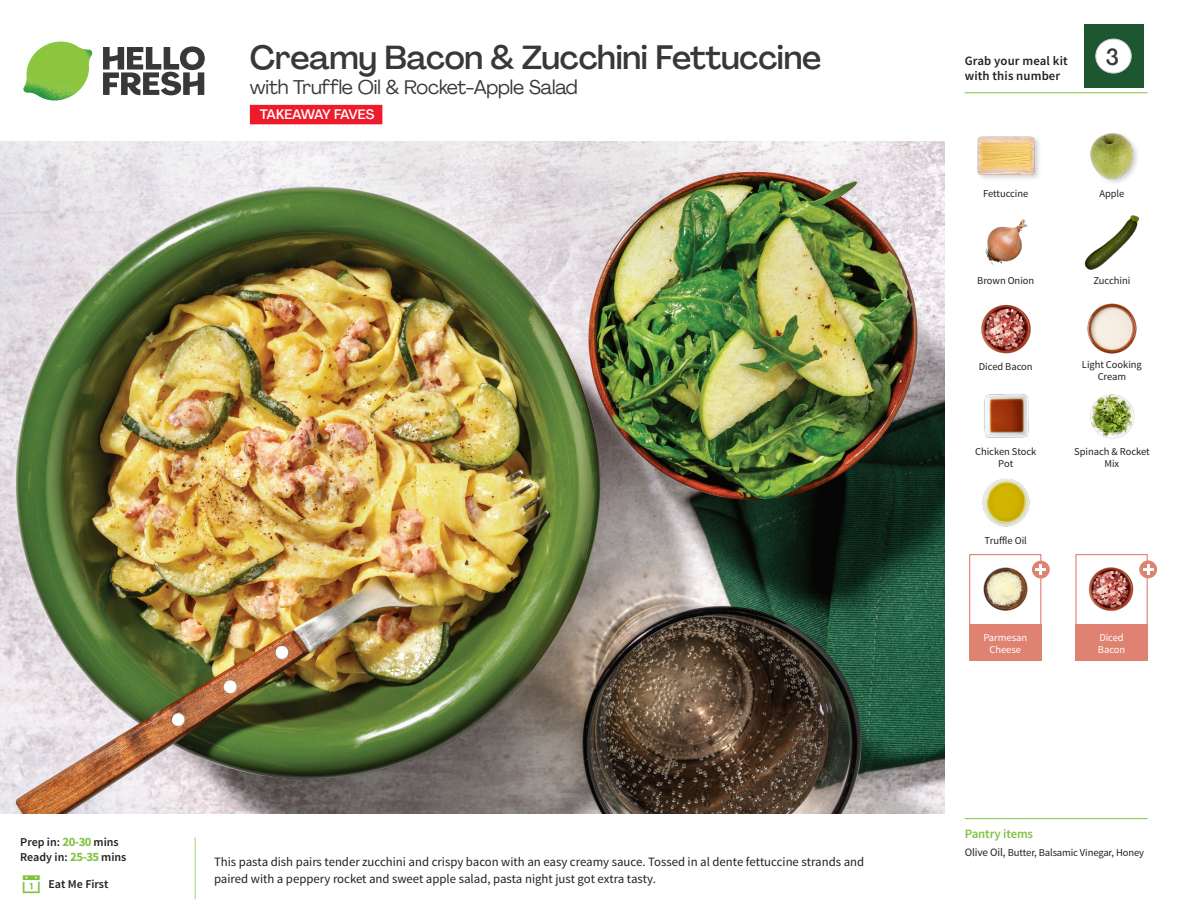
<style>
.page{position:relative;width:1188px;height:918px;background:#fff}
.page>*{position:absolute;margin:0;border:0;box-sizing:border-box;transform-origin:0 0}
._15_Titel_UK{font:500 33px "Agrandir";letter-spacing:-.01em;color:#383839}
._002_Label_Nr{font:500 22.8px "Agrandir";color:#383839;scale:.94 1}
._15_Titel_UK-2{font:19.5px "Agrandir";letter-spacing:-.01em;color:#383839}
.t1{font:500 13.5px "Agrandir";letter-spacing:-.075em;color:#fff}
.Step_6_Text_AU{font:12.75px/16.5px "Source Sans Pro";color:#231f20}
.t2{font:600 12.75px/15px "Source Sans Pro";letter-spacing:.01em;color:#231f20}
._04_Headers_Front{font:600 12.75px "Source Sans Pro";letter-spacing:-.01em;color:#81c340}
._04_Intro{font:600 12px "Source Sans Pro";color:#231f20}
._18_FRONT_ingredients{font:10.5px/12px "Source Sans Pro";letter-spacing:-.005em;color:#231f20;text-align:center}
._05_Pantry{font:10.5px "Source Sans Pro";letter-spacing:-.01em;color:#231f20}
._18_FRONT_ingredients-2{font:10.5px/12px "Source Sans Pro";letter-spacing:-.005em;color:#fff}
.s1{font-weight:700;font-size:12.75px;color:#81c340}
.s2{font-size:11.25px}
</style>
<div class="page">
<svg style="left:103px;top:46px;width:102px;height:49px"></svg>
<img style="left:23px;top:42px;width:69px;height:59px">
<img style="left:0;top:142px;width:945px;height:672px">
<div style="left:1075px;top:554px;width:73px;height:72px;border:1px solid #df8272"></div>
<div style="left:1075px;top:624px;width:73px;height:37px;background:#df8272"></div>
<div style="left:969px;top:624px;width:72px;height:37px;background:#df8272"></div>
<img style="left:1088px;top:567px;width:46px;height:44px">
<div style="left:969px;top:554px;width:72px;height:72px;border:1px solid #df8272"></div>
<img style="left:983px;top:564px;width:51px;height:47px">
<div style="left:1032px;top:561px;width:18px;height:18px;background:#df8272;border-radius:50%"></div>
<svg style="left:1036px;top:564px;width:10px;height:11px"></svg>
<div style="left:1139px;top:560px;width:18px;height:18px;background:#df8272;border-radius:50%"></div>
<svg style="left:1143px;top:564px;width:10px;height:11px"></svg>
<img style="left:1087px;top:303px;width:50px;height:51px">
<img style="left:1090px;top:394px;width:45px;height:45px">
<img style="left:984px;top:394px;width:45px;height:44px">
<img style="left:982px;top:478px;width:48px;height:49px">
<img style="left:985px;top:219px;width:43px;height:46px">
<img style="left:981px;top:304px;width:50px;height:50px">
<div style="left:976px;top:135px;width:66px;height:47px;background:#231f20;opacity:.2"></div>
<img style="left:977px;top:135px;width:57px;height:47px">
<img style="left:1090px;top:133px;width:48px;height:50px">
<img style="left:1084px;top:215px;width:56px;height:55px">
<hr style="left:965px;top:818px;width:183px;height:1px;background:#81c340">
<hr style="left:965px;top:92px;width:183px;height:1px;background:#81c340">
<div style="left:1084px;top:24px;width:59px;height:64px;background:#1d5732"></div>
<div style="left:1096px;top:39px;width:35px;height:34px;background:#fff;border-radius:50%"></div>
<div style="left:1096px;top:39px;width:35px;height:34px;border:1px solid #d1d2d4;border-radius:50%"></div>
<svg style="left:382px;top:107px;width:1px;height:14px"></svg>
<div style="left:250px;top:105px;width:132px;height:19px;background:#ee1b2d"></div>
<p class="_15_Titel_UK" style="left:250px;top:37px;width:573px">Creamy Bacon &amp; Zucchini Fettuccine</p>
<p class="_15_Titel_UK-2" style="left:250px;top:75px;width:329px">with Truffle Oil &amp; Rocket-Apple Salad</p>
<p class="t1" style="left:260px;top:106px;width:116px">TAKEAWAY FAVES</p>
<p class="_04_Intro" style="left:20px;top:835px;width:100px">Prep in: <span class="s1">20-30</span> mins</p>
<p class="_04_Intro" style="left:20px;top:850px;width:108px">Ready in: <span class="s1">25-35</span> mins</p>
<p class="_04_Intro" style="left:48px;top:876px;width:62px">Eat Me First</p>
<p class="Step_6_Text_AU" style="left:214px;top:854px;width:652px">This pasta dish pairs tender zucchini and crispy bacon with an easy creamy sauce. Tossed in al dente fettuccine strands and paired with a peppery rocket and sweet apple salad, pasta night just got extra tasty.</p>
<p class="t2" style="left:965px;top:53px;width:104px">Grab your meal kit with this number</p>
<p class="_002_Label_Nr" style="left:1106px;top:43px;width:15px">3</p>
<p class="_18_FRONT_ingredients" style="left:983px;top:188px;width:47px">Fettuccine</p>
<p class="_18_FRONT_ingredients" style="left:1099px;top:188px;width:27px">Apple</p>
<p class="_18_FRONT_ingredients" style="left:977px;top:274px;width:58px">Brown Onion</p>
<p class="_18_FRONT_ingredients" style="left:1094px;top:274px;width:38px">Zucchini</p>
<p class="_18_FRONT_ingredients" style="left:979px;top:361px;width:55px">Diced Bacon</p>
<p class="_18_FRONT_ingredients" style="left:1082px;top:358px;width:61px">Light Cooking<br>Cream</p>
<p class="_18_FRONT_ingredients" style="left:975px;top:446px;width:63px">Chicken Stock<br>Pot</p>
<p class="_18_FRONT_ingredients" style="left:1074px;top:446px;width:77px">Spinach &amp; Rocket<br>Mix</p>
<p class="_18_FRONT_ingredients" style="left:985px;top:534px;width:44px">Truffle Oil</p>
<p class="_18_FRONT_ingredients-2" style="left:983px;top:631px;width:45px;text-align:center">Parmesan<br>Cheese</p>
<p class="_18_FRONT_ingredients-2" style="left:1098px;top:631px;width:29px">Diced<br>Bacon</p>
<p class="_04_Headers_Front" style="left:965px;top:826px;width:70px">Pantry items</p>
<p class="_05_Pantry" style="left:965px;top:846px;width:181px"><span class="s2">Olive Oil,</span> Butter, Balsamic Vinegar, Honey</p>
</div>
